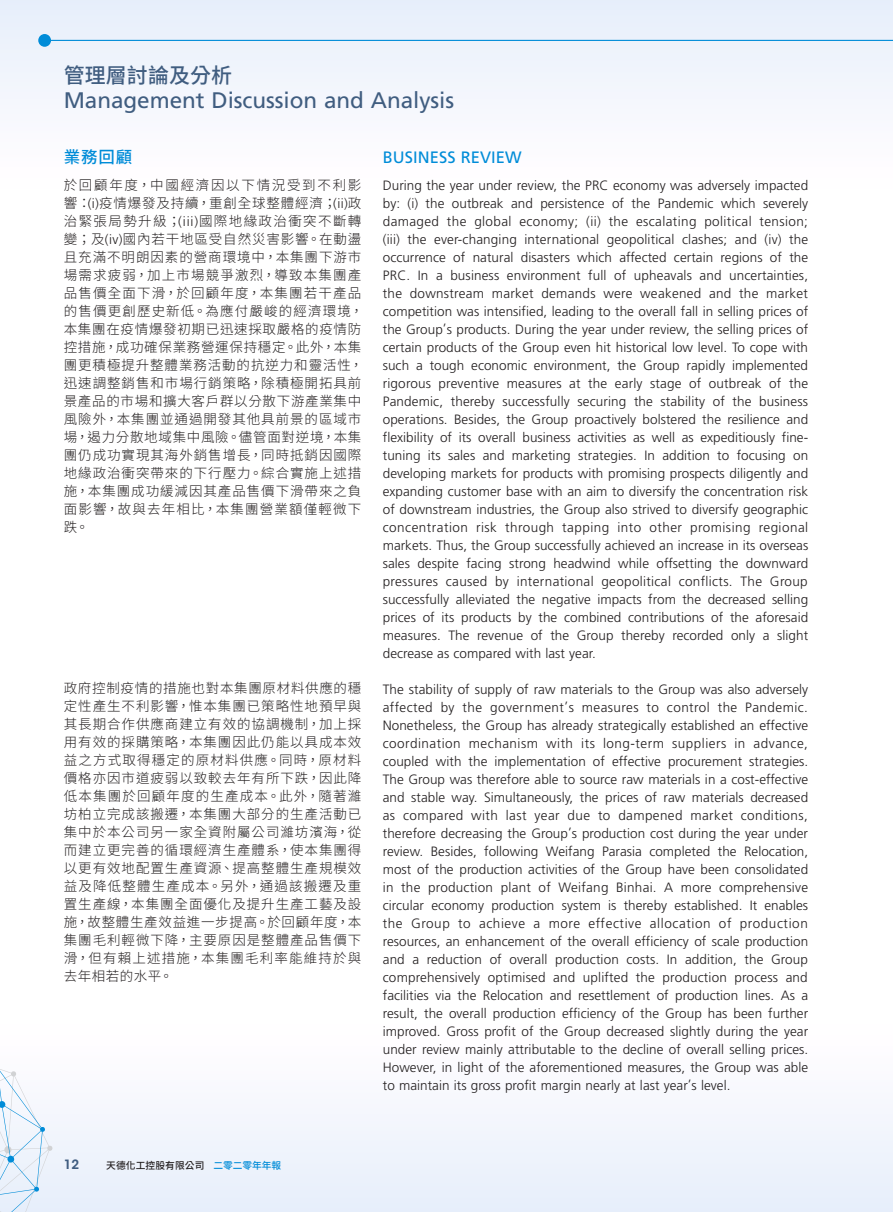
<style>
.page{position:relative;width:893px;height:1212px;background:#fff}
.page>*{position:absolute;margin:0;border:0;box-sizing:border-box;transform-origin:0 0}
.t1{font:22.5px "Frutiger LT Std";color:#405d80}
.t2{font:500 21px "Source Han Sans TC";letter-spacing:.005em;color:#405d80}
.Heading_1{font:16.5px "Frutiger LT Std";letter-spacing:.005em;color:#008cd8}
.C_Heading_1{font:500 16.5px "Source Han Sans TC";color:#008cd8}
.Body_Text{font:300 13.5px/18px "Frutiger LT Std";letter-spacing:.005em;color:#231f20;text-align:justify}
.C_Body_Text{font:300 13.5px/18px "Source Han Sans TC";letter-spacing:.07em;color:#231f20}
.t3{font:600 12.75px "ITC Avant Garde Std";color:#405d80}
.t4{font:500 9.75px "Source Han Sans TC";letter-spacing:.01em;color:#231f20}
.s1{font-family:"Frutiger LT Std"}
.s2{color:#008cd8}
</style>
<div class="page">
<div style="left:0;top:1023px;width:893px;height:189px;background:#f4f6fd"></div>
<svg style="left:0;top:1069px;width:53px;height:143px"></svg>
<div style="left:0;top:0;width:893px;height:189px;background:#f4f6fd"></div>
<div style="left:38px;top:34px;width:13px;height:13px;background:#008cd8;border-radius:50%"></div>
<hr style="left:45px;top:40px;width:848px;height:1px;background:#008cd8">
<h2 class="t2" style="left:64px;top:63px;width:170px">管理層討論及分析</h2>
<h1 class="t1" style="left:64px;top:87px;width:392px">Management Discussion and Analysis</h1>
<p class="C_Heading_1" style="left:64px;top:148px;width:70px">業務回顧</p>
<p class="C_Body_Text" style="left:64px;top:176px;width:301px">於回顧年度，中國經濟因以下情況受到不利影響：<span class="s1">(i)</span>疫情爆發及持續，重創全球整體經濟；<span class="s1">(ii)</span>政治緊張局勢升級；<span class="s1">(iii)</span>國際地緣政治衝突不斷轉變；及<span class="s1">(iv)</span>國內若干地區受自然災害影響。在動盪且充滿不明朗因素的營商環境中，本集團下游市場需求疲弱，加上市場競爭激烈，導致本集團產品售價全面下滑，於回顧年度，本集團若干產品的售價更創歷史新低。為應付嚴峻的經濟環境，本集團在疫情爆發初期已迅速採取嚴格的疫情防控措施，成功確保業務營運保持穩定。此外，本集團更積極提升整體業務活動的抗逆力和靈活性，迅速調整銷售和市場行銷策略，除積極開拓具前景產品的市場和擴大客戶群以分散下游產業集中風險外，本集團並通過開發其他具前景的區域市場，遏力分散地域集中風險。儘管面對逆境，本集團仍成功實現其海外銷售增長，同時抵銷因國際地緣政治衝突帶來的下行壓力。綜合實施上述措施，本集團成功緩減因其產品售價下滑帶來之負面影響，故與去年相比，本集團營業額僅輕微下跌。</p>
<p class="C_Body_Text" style="left:64px;top:680px;width:299px;text-align:justify">政府控制疫情的措施也對本集團原材料供應的穩定性產生不利影響，惟本集團已策略性地預早與其長期合作供應商建立有效的協調機制，加上採用有效的採購策略，本集團因此仍能以具成本效益之方式取得穩定的原材料供應。同時，原材料價格亦因市道疲弱以致較去年有所下跌，因此降低本集團於回顧年度的生產成本。此外，隨著濰坊柏立完成該搬遷，本集團大部分的生產活動已集中於本公司另一家全資附屬公司濰坊濱海，從而建立更完善的循環經濟生產體系，使本集團得以更有效地配置生產資源、提高整體生產規模效益及降低整體生產成本。另外，通過該搬遷及重置生產線，本集團全面優化及提升生產工藝及設施，故整體生產效益進一步提高。於回顧年度，本集團毛利輕微下降，主要原因是整體產品售價下滑，但有賴上述措施，本集團毛利率能維持於與去年相若的水平。</p>
<p class="Heading_1" style="left:383px;top:148px;width:140px">BUSINESS REVIEW</p>
<p class="Body_Text" style="left:383px;top:176px;width:427px">During the year under review, the PRC economy was adversely impacted by: (i) the outbreak and persistence of the Pandemic which severely damaged the global economy; (ii) the escalating political tension; (iii) the ever-changing international geopolitical clashes; and (iv) the occurrence of natural disasters which affected certain regions of the PRC. In a business environment full of upheavals and uncertainties, the downstream market demands were weakened and the market competition was intensified, leading to the overall fall in selling prices of the Group’s products. During the year under review, the selling prices of certain products of the Group even hit historical low level. To cope with such a tough economic environment, the Group rapidly implemented rigorous preventive measures at the early stage of outbreak of the Pandemic, thereby successfully securing the stability of the business operations. Besides, the Group proactively bolstered the resilience and flexibility of its overall business activities as well as expeditiously fine&shy;tuning its sales and marketing strategies. In addition to focusing on developing markets for products with promising prospects diligently and expanding customer base with an aim to diversify the concentration risk of downstream industries, the Group also strived to diversify geographic concentration risk through tapping into other promising regional markets. Thus, the Group successfully achieved an increase in its overseas sales despite facing strong headwind while offsetting the downward pressures caused by international geopolitical conflicts. The Group successfully alleviated the negative impacts from the decreased selling prices of its products by the combined contributions of the aforesaid measures. The revenue of the Group thereby recorded only a slight decrease as compared with last year.</p>
<p class="Body_Text" style="left:383px;top:680px;width:427px">The stability of supply of raw materials to the Group was also adversely affected by the government’s measures to control the Pandemic.<br>Nonetheless, the Group has already strategically established an effective coordination mechanism with its long-term suppliers in advance, coupled with the implementation of effective procurement strategies.<br>The Group was therefore able to source raw materials in a cost-effective and stable way. Simultaneously, the prices of raw materials decreased as compared with last year due to dampened market conditions, therefore decreasing the Group’s production cost during the year under review. Besides, following Weifang Parasia completed the Relocation, most of the production activities of the Group have been consolidated in the production plant of Weifang Binhai. A more comprehensive circular economy production system is thereby established. It enables the Group to achieve a more effective allocation of production resources, an enhancement of the overall efficiency of scale production and a reduction of overall production costs. In addition, the Group comprehensively optimised and uplifted the production process and facilities via the Relocation and resettlement of production lines. As a result, the overall production efficiency of the Group has been further improved. Gross profit of the Group decreased slightly during the year under review mainly attributable to the decline of overall selling prices.<br>However, in light of the aforementioned measures, the Group was able to maintain its gross profit margin nearly at last year’s level.</p>
<p class="t3" style="left:64px;top:1156px;width:17px">12</p>
<p class="t4" style="left:106px;top:1160px;width:176px">天德化工控股有限公司 <span class="s2">二零二零年年報</span></p>
</div>
